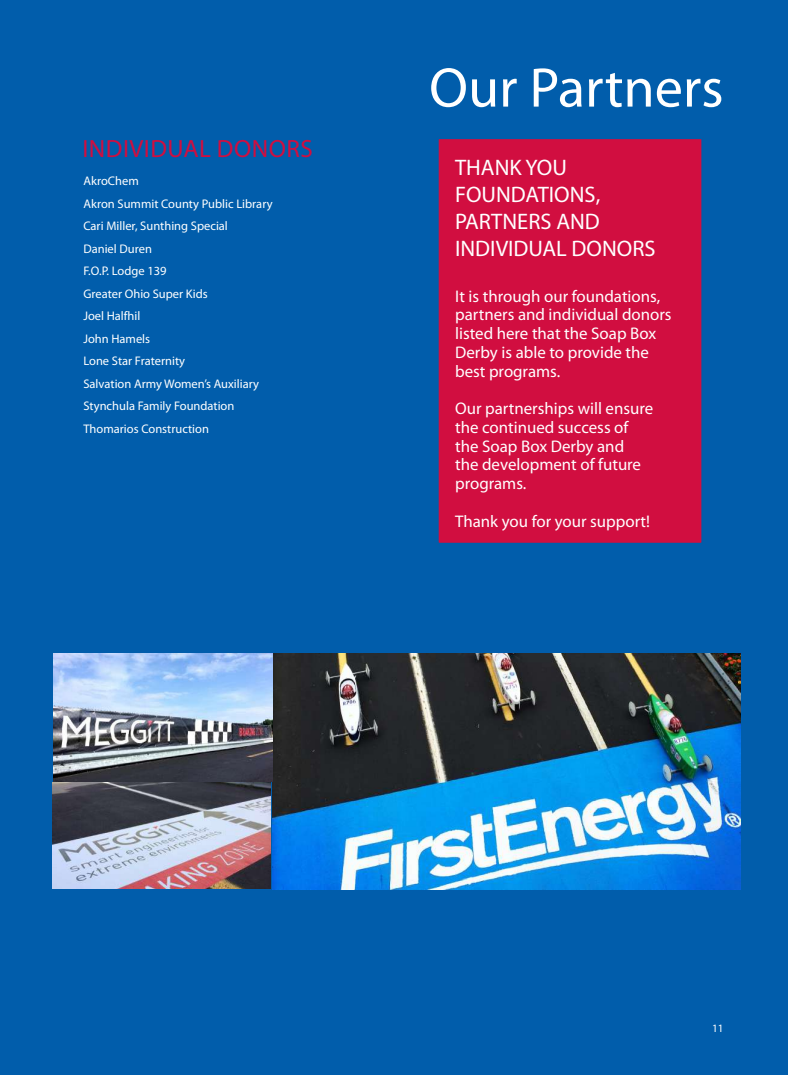
<style>
.page{position:relative;width:788px;height:1075px;background:#fff}
.page>*{position:absolute;margin:0;border:0;box-sizing:border-box;transform-origin:0 0}
.t1{font:56.25px "Myriad Pro";color:#fff}
.t2{font:25px "Myriad Pro";letter-spacing:.02em;color:#d10e40}
.t3{font:22.5px/27px "Myriad Pro";color:#fff}
.t4{font:16.88px/18.8px "Myriad Pro";color:#fff}
.t5{font:12.5px/22.5px "Myriad Pro";color:#fff}
.t6{font:11.25px "Myriad Pro";color:#fff}
</style>
<div class="page">
<div style="left:11px;top:0;width:777px;height:1075px;background:#015dab"></div>
<div style="left:0;top:0;width:11px;height:1075px;background:#015dab"></div>
<div style="left:437px;top:138px;width:265px;height:406px;background:#d10e40;border:1px solid #015dab"></div>
<img style="left:273px;top:653px;width:467px;height:236px">
<img style="left:53px;top:653px;width:219px;height:129px">
<img style="left:52px;top:783px;width:218px;height:106px">
<h2 class="t2" style="left:82px;top:133px;width:232px">INDIVIDUAL DONORS</h2>
<p class="t5" style="left:83px;top:169px;width:191px">AkroChem<br>Akron Summit County Public Library<br>Cari Miller, Sunthing Special<br>Daniel Duren<br>F.O.P. Lodge 139<br>Greater Ohio Super Kids<br>Joel Halfhil<br>John Hamels<br>Lone Star Fraternity<br>Salvation Army Women’s Auxiliary<br>Stynchula Family Foundation<br>Thomarios Construction</p>
<h1 class="t1" style="left:429px;top:53px;width:296px">Our Partners</h1>
<h3 class="t3" style="left:455px;top:153px;width:202px">THANK YOU<br>FOUNDATIONS,<br>PARTNERS AND<br>INDIVIDUAL DONORS</h3>
<p class="t4" style="left:455px;top:286px;width:218px">It is through our foundations, partners and individual donors listed here that the Soap Box<br>Derby is able to provide the best programs.</p>
<p class="t4" style="left:455px;top:399px;width:200px">Our partnerships will ensure the continued success of the Soap Box Derby and<br>the development of future programs.</p>
<p class="t4" style="left:455px;top:511px;width:196px">Thank you for your support!</p>
<p class="t6" style="left:712px;top:1021px;width:13px">11</p>
</div>
